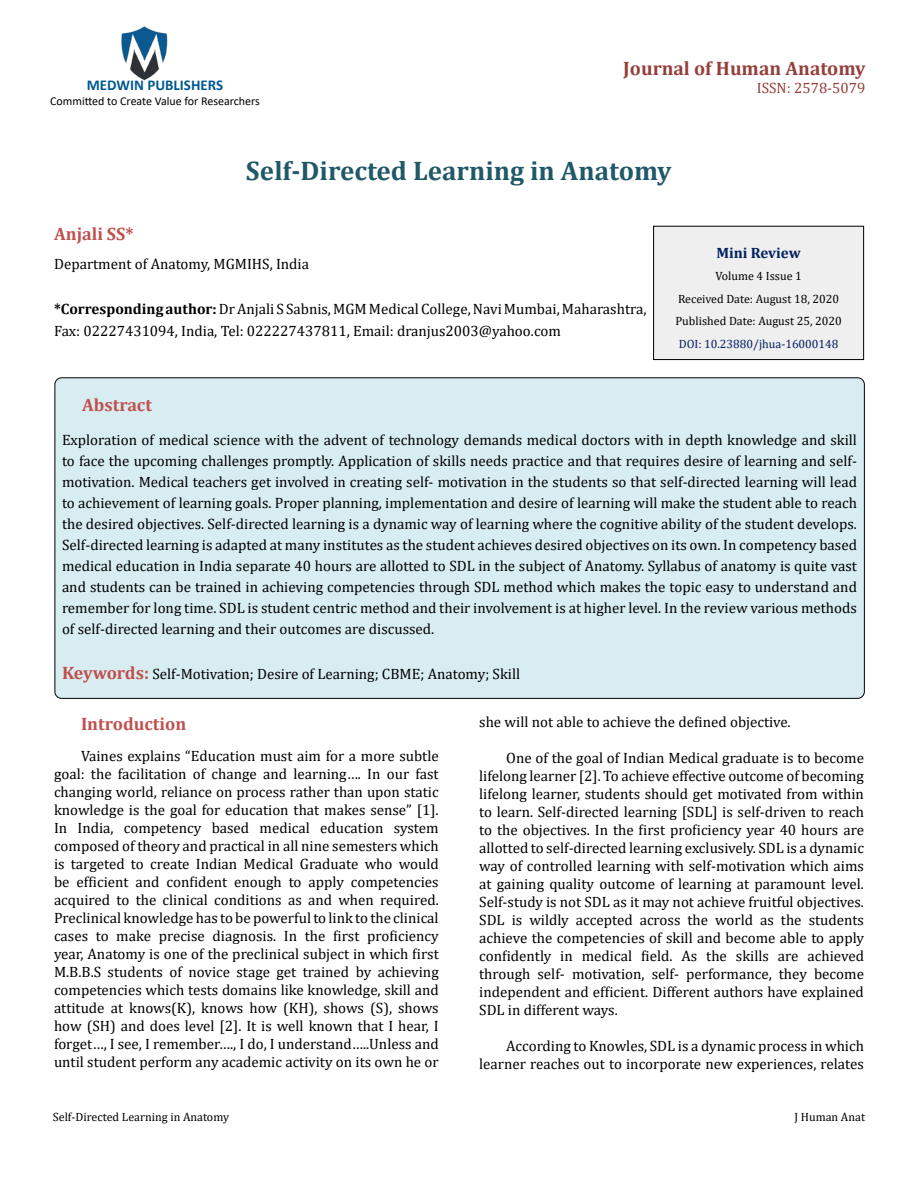
<style>
.page{position:relative;width:918px;height:1188px;background:#fff}
.page>*{position:absolute;margin:0;border:0;box-sizing:border-box;transform-origin:0 0}
.t1{font:700 27px "Cambria";color:#215868}
.t2{font:700 19.5px "Cambria";color:#953f3c}
.t3{font:700 18px "Cambria";color:#c0504d}
.t4{font:15px/18px "Cambria";color:#000;text-align:justify}
.t5{font:700 15px "Calibri";color:#005991}
.t6{font:15px "Cambria";color:#953f3c}
.t7{font:700 15px "Cambria";color:#002060}
.t8{font:12px/22.5px "Cambria";color:#000;text-align:center}
.t9{font:12px "Calibri";color:#000}
.t10{font:12px "Cambria";color:#002060}
.s1{font-weight:700}
.s2{font-weight:700;font-size:18px;color:#c0504d}
</style>
<div class="page">
<img style="left:121px;top:26px;width:47px;height:55px">
<div style="left:654px;top:226px;width:210px;height:134px;background:#efefef"></div>
<div style="left:653px;top:226px;width:211px;height:134px;border:1px solid #000"></div>
<div style="left:55px;top:378px;width:809px;height:320px;background:#d8edf2;border-radius:7px"></div>
<h2 class="t2" style="left:623px;top:55px;width:244px">Journal of Human Anatomy</h2>
<p class="t5" style="left:87px;top:75px;width:138px">MEDWIN PUBLISHERS</p>
<p class="t6" style="left:757px;top:79px;width:110px">ISSN: 2578-5079</p>
<p class="t9" style="left:50px;top:92px;width:211px">Committed to Create Value for Researchers</p>
<h1 class="t1" style="left:246px;top:151px;width:427px">Self-Directed Learning in Anatomy</h1>
<p class="t3" style="left:54px;top:221px;width:81px">Anjali SS*</p>
<p class="t4" style="left:54px;top:255px;width:257px">Department of Anatomy, MGMIHS, India</p>
<p class="t4" style="left:54px;top:297px;width:594px;line-height:22.5px"><span class="s1">*Corresponding author:</span> Dr Anjali S Sabnis, MGM Medical College, Navi Mumbai, Maharashtra,<br>Fax: 02227431094, India, Tel: 022227437811, Email: dranjus2003@yahoo.com</p>
<p class="t7" style="left:716px;top:242px;width:86px">Mini Review</p>
<p class="t8" style="left:675px;top:265px;width:168px">Volume 4 Issue 1<br>Received Date: August 18, 2020<br>Published Date: August 25, 2020</p>
<p class="t10" style="left:679px;top:337px;width:161px">DOI: 10.23880/jhua-16000148</p>
<p class="t3" style="left:82px;top:392px;width:71px">Abstract</p>
<p class="t4" style="left:62px;top:430px;width:797px;line-height:21px">Exploration of medical science with the advent of technology demands medical doctors with in depth knowledge and skill to face the upcoming challenges promptly. Application of skills needs practice and that requires desire of learning and self&shy;motivation. Medical teachers get involved in creating self- motivation in the students so that self-directed learning will lead to achievement of learning goals. Proper planning, implementation and desire of learning will make the student able to reach the desired objectives. Self-directed learning is a dynamic way of learning where the cognitive ability of the student develops.<br>Self-directed learning is adapted at many institutes as the student achieves desired objectives on its own. In competency based medical education in India separate 40 hours are allotted to SDL in the subject of Anatomy. Syllabus of anatomy is quite vast and students can be trained in achieving competencies through SDL method which makes the topic easy to understand and remember for long time. SDL is student centric method and their involvement is at higher level. In the review various methods of self-directed learning and their outcomes are discussed.</p>
<p class="t4" style="left:62px;top:665px;width:460px"><span class="s2">Keywords:</span> Self-Motivation; Desire of Learning; CBME; Anatomy; Skill</p>
<p class="t3" style="left:81px;top:711px;width:107px">Introduction</p>
<p class="t4" style="left:54px;top:747px;width:386px;text-indent:27px">Vaines explains “Education must aim for a more subtle goal: the facilitation of change and learning…. In our fast changing world, reliance on process rather than upon static knowledge is the goal for education that makes sense” [1].<br>In India, competency based medical education system composed of theory and practical in all nine semesters which is targeted to create Indian Medical Graduate who would be efficient and confident enough to apply competencies acquired to the clinical conditions as and when required.<br>Preclinical knowledge has to be powerful to link to the clinical cases to make precise diagnosis. In the first proficiency year, Anatomy is one of the preclinical subject in which first M.B.B.S students of novice stage get trained by achieving competencies which tests domains like knowledge, skill and attitude at knows(K), knows how (KH), shows (S), shows how (SH) and does level [2]. It is well known that I hear, I forget…, I see, I remember…., I do, I understand…..Unless and until student perform any academic activity on its own he or</p>
<p class="t4" style="left:479px;top:713px;width:313px">she will not able to achieve the defined objective.</p>
<p class="t4" style="left:479px;top:749px;width:386px;text-indent:27px">One of the goal of Indian Medical graduate is to become lifelong learner [2]. To achieve effective outcome of becoming lifelong learner, students should get motivated from within to learn. Self-directed learning [SDL] is self-driven to reach to the objectives. In the first proficiency year 40 hours are allotted to self-directed learning exclusively. SDL is a dynamic way of controlled learning with self-motivation which aims at gaining quality outcome of learning at paramount level.<br>Self-study is not SDL as it may not achieve fruitful objectives.<br>SDL is wildly accepted across the world as the students achieve the competencies of skill and become able to apply confidently in medical field. As the skills are achieved through self- motivation, self- performance, they become independent and efficient. Different authors have explained SDL in different ways.</p>
<p class="t4" style="left:479px;top:1037px;width:386px;text-align:right">According to Knowles, SDL is a dynamic process in which learner reaches out to incorporate new experiences, relates</p>
<p class="t8" style="left:53px;top:1106px;width:178px">Self-Directed Learning in Anatomy</p>
<p class="t8" style="left:795px;top:1106px;width:72px">J Human Anat</p>
</div>
